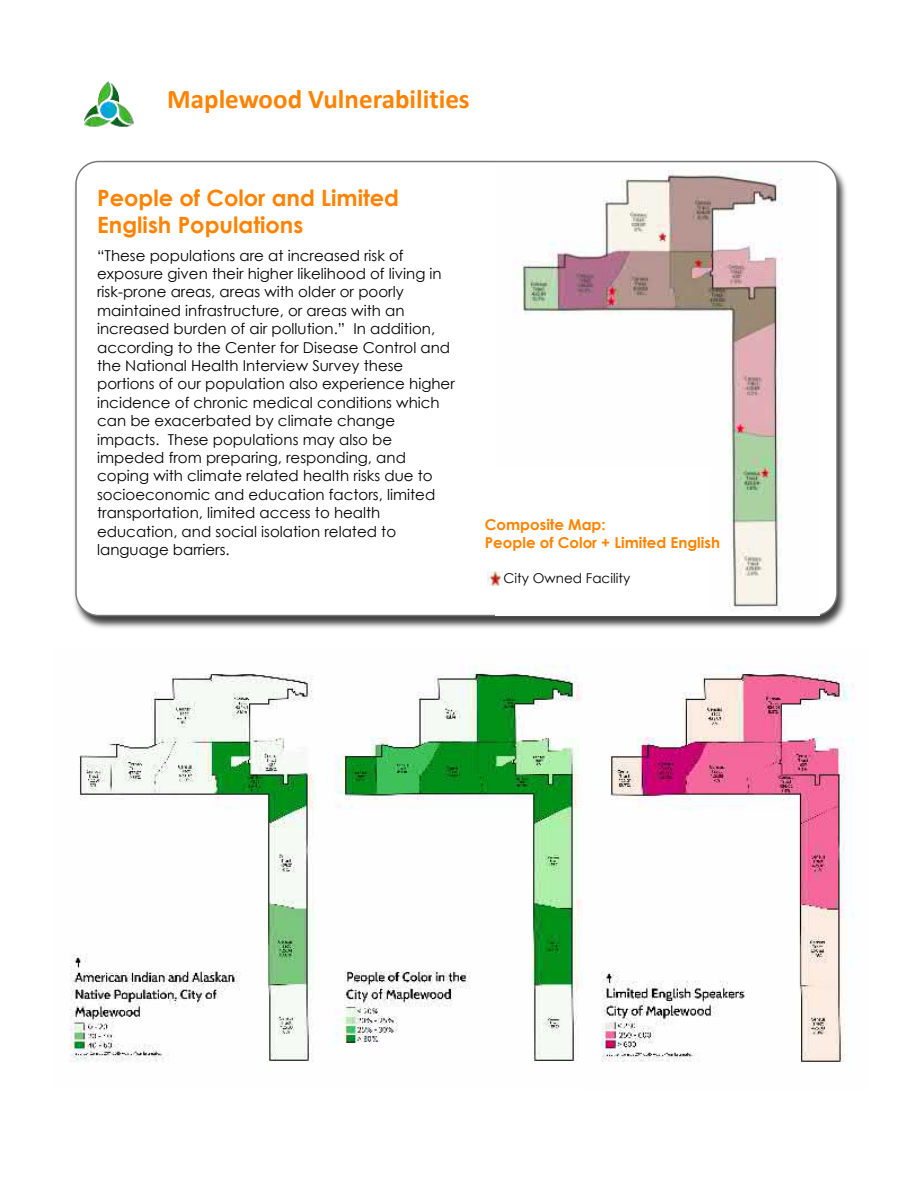
<style>
.page{position:relative;width:918px;height:1188px;background:#fff}
.page>*{position:absolute;margin:0;border:0;box-sizing:border-box;transform-origin:0 0}
.t1{font:700 27px "Calibri";color:#ff8300}
.t2{font:700 22.5px/27.6px "Century Gothic";color:#ff8300}
.t3{font:15px/18.5px "Century Gothic";color:#000}
.t4{font:700 15px/18.5px "Century Gothic";color:#ff8300}
.t5{font:13.5px "Century Gothic";color:#000}
</style>
<div class="page">
<img style="left:74px;top:160px;width:772px;height:468px">
<div style="left:75px;top:161px;width:763px;height:455px;background:#fff;border:2px solid #787878;border-radius:23px"></div>
<img style="left:495px;top:170px;width:325px;height:446px">
<img style="left:487px;top:572px;width:16px;height:13px">
<img style="left:69px;top:674px;width:247px;height:388px">
<img style="left:335px;top:665px;width:248px;height:396px">
<img style="left:600px;top:665px;width:254px;height:397px">
<img style="left:84px;top:81px;width:50px;height:46px">
<h1 class="t1" style="left:167px;top:88px;width:304px">Maplewood Vulnerabilities</h1>
<h2 class="t2" style="left:97px;top:186px;width:303px">People of Color and Limited<br>English Populations</h2>
<p class="t3" style="left:97px;top:247px;width:359px">“These populations are at increased risk of exposure given their higher likelihood of living in risk-prone areas, areas with older or poorly maintained infrastructure, or areas with an increased burden of air pollution.” In addition, according to the Center for Disease Control and the National Health Interview Survey these portions of our population also experience higher incidence of chronic medical conditions which can be exacerbated by climate change impacts. These populations may also be impeded from preparing, responding, and coping with climate related health risks due to socioeconomic and education factors, limited transportation, limited access to health education, and social isolation related to language barriers.</p>
<p class="t4" style="left:485px;top:517px;width:237px">Composite Map:<br>People of Color + Limited English</p>
<p class="t5" style="left:504px;top:573px;width:128px">City Owned Facility</p>
</div>
